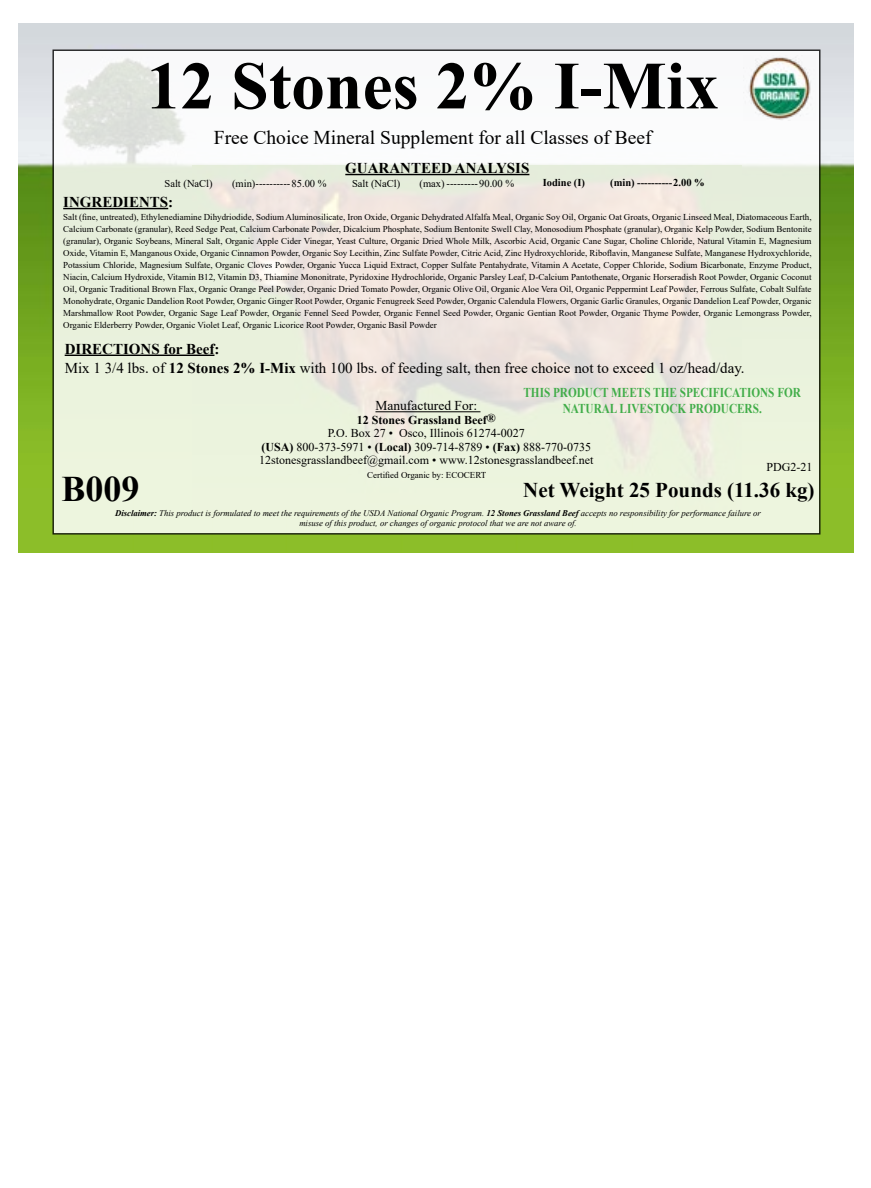
<style>
.page{position:relative;width:871px;height:1188px;background:#fff}
.page>*{position:absolute;margin:0;border:0;box-sizing:border-box;transform-origin:0 0}
.t1{font:700 67.5px "Times New Roman";color:#000}
.t2{font:700 36px "Times New Roman";color:#000}
.t3{font:700 21px "Times New Roman";color:#000}
.t4{font:19.5px "Times New Roman";color:#000}
.t5{font:15px/19.5px "Times New Roman";color:#000}
.t6{font:700 15px "Times New Roman";color:#000}
.t7{font:700 13.5px "Times New Roman";color:#41ad49;scale:.83 1}
.t8{font:13.5px "Times New Roman";color:#000}
.t9{font:12px/13.5px "Times New Roman";color:#000;text-align:center}
.t10{font:700 12px "Times New Roman";color:#000}
.t11{font:10.5px "Times New Roman";color:#000}
.t12{font:700 10.5px "Times New Roman";color:#000}
.t13{font:9px/12px "Times New Roman";color:#000;text-align:justify}
.t14{font:italic 8.7px/10.5px "Times New Roman";color:#000;text-align:center}
.s1{font-weight:700}
</style>
<div class="page">
<img style="left:18px;top:23px;width:671px;height:465px">
<div style="left:218px;top:23px;width:329px;height:27px;background:#d3d8dc"></div>
<img style="left:689px;top:23px;width:165px;height:465px">
<div style="left:212px;top:535px;width:526px;height:18px;background:#8cbe29"></div>
<img style="left:738px;top:488px;width:115px;height:65px">
<img style="left:134px;top:535px;width:78px;height:18px">
<div style="left:18px;top:488px;width:116px;height:65px;background:#8cbe29"></div>
<svg style="left:54px;top:52px;width:764px;height:481px;fill:#edf2de"></svg>
<hr style="left:65px;top:355px;width:149px;height:1px;background:#000">
<hr style="left:345px;top:174px;width:184px;height:1px;background:#000">
<hr style="left:63px;top:208px;width:105px;height:1px;background:#000">
<img style="left:743px;top:56px;width:73px;height:64px">
<hr style="left:375px;top:411px;width:105px;height:1px;background:#000">
<h1 class="t1" style="left:147px;top:37px;width:573px">12 Stones 2% I-Mix</h1>
<h3 class="t4" style="left:214px;top:124px;width:439px">Free Choice Mineral Supplement for all Classes of Beef</h3>
<h3 class="t6" style="left:345px;top:157px;width:186px">GUARANTEED ANALYSIS</h3>
<p class="t11" style="left:165px;top:176px;width:50px">Salt (NaCl)</p>
<p class="t11" style="left:232px;top:176px;width:96px">(min)----------85.00 %</p>
<p class="t11" style="left:352px;top:176px;width:50px">Salt (NaCl)</p>
<p class="t11" style="left:420px;top:176px;width:96px">(max) ---------90.00 %</p>
<p class="t12" style="left:543px;top:175px;width:44px">Iodine (I)</p>
<p class="t12" style="left:610px;top:175px;width:96px">(min) ----------2.00 %</p>
<h3 class="t6" style="left:63px;top:191px;width:112px">INGREDIENTS:</h3>
<p class="t13" style="left:63px;top:211px;width:750px">Salt (fine, untreated), Ethylenediamine Dihydriodide, Sodium Aluminosilicate, Iron Oxide, Organic Dehydrated Alfalfa Meal, Organic Soy Oil, Organic Oat Groats, Organic Linseed Meal, Diatomaceous Earth, Calcium Carbonate (granular), Reed Sedge Peat, Calcium Carbonate Powder, Dicalcium Phosphate, Sodium Bentonite Swell Clay, Monosodium Phosphate (granular), Organic Kelp Powder, Sodium Bentonite (granular), Organic Soybeans, Mineral Salt, Organic Apple Cider Vinegar, Yeast Culture, Organic Dried Whole Milk, Ascorbic Acid, Organic Cane Sugar, Choline Chloride, Natural Vitamin E, Magnesium Oxide, Vitamin E, Manganous Oxide, Organic Cinnamon Powder, Organic Soy Lecithin, Zinc Sulfate Powder, Citric Acid, Zinc Hydroxychloride, Riboflavin, Manganese Sulfate, Manganese Hydroxychloride, Potassium Chloride, Magnesium Sulfate, Organic Cloves Powder, Organic Yucca Liquid Extract, Copper Sulfate Pentahydrate, Vitamin A Acetate, Copper Chloride, Sodium Bicarbonate, Enzyme Product, Niacin, Calcium Hydroxide, Vitamin B12, Vitamin D3, Thiamine Mononitrate, Pyridoxine Hydrochloride, Organic Parsley Leaf, D-Calcium Pantothenate, Organic Horseradish Root Powder, Organic Coconut Oil, Organic Traditional Brown Flax, Organic Orange Peel Powder, Organic Dried Tomato Powder, Organic Olive Oil, Organic Aloe Vera Oil, Organic Peppermint Leaf Powder, Ferrous Sulfate, Cobalt Sulfate Monohydrate, Organic Dandelion Root Powder, Organic Ginger Root Powder, Organic Fenugreek Seed Powder, Organic Calendula Flowers, Organic Garlic Granules, Organic Dandelion Leaf Powder, Organic Marshmallow Root Powder, Organic Sage Leaf Powder, Organic Fennel Seed Powder, Organic Fennel Seed Powder, Organic Gentian Root Powder, Organic Thyme Powder, Organic Lemongrass Powder, Organic Elderberry Powder, Organic Violet Leaf, Organic Licorice Root Powder, Organic Basil Powder</p>
<h3 class="t5" style="left:65px;top:338px;width:681px"><span class="s1">DIRECTIONS for Beef:<br></span>Mix 1 3/4 lbs. of <span class="s1">12 Stones 2% I-Mix</span> with 100 lbs. of feeding salt, then free choice not to exceed 1 oz/head/day.</h3>
<h3 class="t7" style="left:523px;top:382px;width:336px">THIS PRODUCT MEETS THE SPECIFICATIONS FOR</h3>
<h3 class="t8" style="left:375px;top:396px;width:103px">Manufactured For:</h3>
<h3 class="t7" style="left:563px;top:398px;width:241px">NATURAL LIVESTOCK PRODUCERS.</h3>
<h3 class="t10" style="left:357px;top:411px;width:140px">12 Stones Grassland Beef®</h3>
<h3 class="t9" style="left:259px;top:426px;width:336px">P.O. Box 27 • Osco, Illinois 61274-0027<br><span class="s1">(USA)</span> 800-373-5971 • <span class="s1">(Local)</span> 309-714-8789 • <span class="s1">(Fax)</span> 888-770-0735<br>12stonesgrasslandbeef@gmail.com • www.12stonesgrasslandbeef.net</h3>
<p class="t13" style="left:367px;top:468px;width:121px">Certified Organic by: ECOCERT</p>
<p class="t14" style="left:115px;top:507px;width:647px"><span class="s1">Disclaimer:</span> This product is formulated to meet the requirements of the USDA National Organic Program. <span class="s1">12 Stones Grassland Beef</span> accepts no responsibility for performance failure or misuse of this product, or changes of organic protocol that we are not aware of.</p>
<h3 class="t9" style="left:766px;top:460px;width:47px">PDG2-21</h3>
<h2 class="t2" style="left:62px;top:463px;width:80px">B009</h2>
<h3 class="t3" style="left:523px;top:474px;width:293px">Net Weight 25 Pounds (11.36 kg)</h3>
</div>
